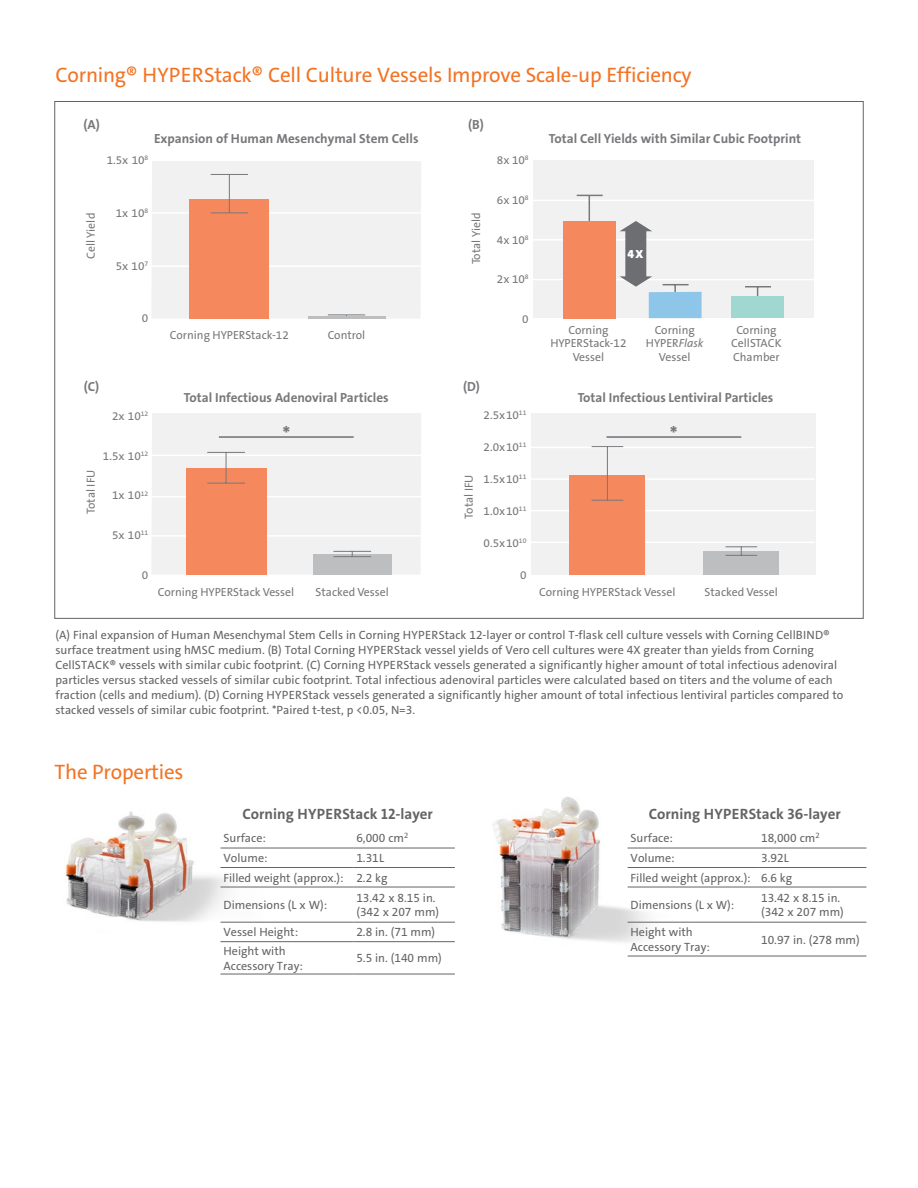
<style>
.page{position:relative;width:918px;height:1188px;background:#fff}
.page>*{position:absolute;margin:0;border:0;box-sizing:border-box;transform-origin:0 0}
.t1{font:21px "The Sans";letter-spacing:-.01em;color:#f37324}
.t2{font:700 20.55px "Corning Sans";color:#77787b}
.t3{font:700 15px "The Sans";color:#636466}
.t4{font:700 13.2px "Corning Sans";color:#77787b}
.t5{font:12px/15px "The Sans";color:#636466}
.t6{font:11.7px/13.2px "Corning Sans";color:#77787b;text-align:center}
.t7{font:900 11.7px "The Sans C4 s";color:#fff}
.s1{font-style:italic}
</style>
<div class="page">
<div style="left:152px;top:161px;width:269px;height:158px;background:#f1f1f2"></div>
<div style="left:190px;top:199px;width:79px;height:119px;background:#f5885d"></div>
<hr style="left:308px;top:316px;width:78px;height:2px;background:#bcbec0">
<div style="left:534px;top:161px;width:280px;height:157px;background:#f1f1f2"></div>
<hr style="left:533px;top:200px;width:284px;height:1px;background:#fff">
<hr style="left:533px;top:239px;width:284px;height:2px;background:#fff">
<hr style="left:533px;top:279px;width:284px;height:1px;background:#fff">
<hr style="left:211px;top:174px;width:37px;height:1px;background:#77787b">
<hr style="left:211px;top:213px;width:37px;height:1px;background:#77787b">
<hr style="left:229px;top:175px;width:1px;height:38px;background:#77787b">
<hr style="left:589px;top:195px;width:1px;height:40px;background:#77787b">
<svg style="left:577px;top:195px;width:26px;height:1px"></svg>
<div style="left:563px;top:221px;width:53px;height:97px;background:#f5885d"></div>
<svg style="left:663px;top:284px;width:26px;height:8px"></svg>
<div style="left:649px;top:292px;width:53px;height:26px;background:#8dc6e8"></div>
<svg style="left:745px;top:286px;width:26px;height:11px"></svg>
<div style="left:731px;top:297px;width:53px;height:21px;background:#a0d8d1"></div>
<div style="left:531px;top:413px;width:284px;height:162px;background:#f1f1f2"></div>
<hr style="left:527px;top:447px;width:288px;height:1px;background:#fff">
<hr style="left:527px;top:478px;width:288px;height:2px;background:#fff">
<hr style="left:527px;top:510px;width:288px;height:1px;background:#fff">
<hr style="left:527px;top:542px;width:288px;height:1px;background:#fff">
<div style="left:570px;top:475px;width:75px;height:100px;background:#f5885d"></div>
<hr style="left:592px;top:446px;width:31px;height:1px;background:#77787b">
<hr style="left:607px;top:447px;width:1px;height:53px;background:#77787b">
<hr style="left:592px;top:500px;width:31px;height:1px;background:#77787b">
<div style="left:704px;top:551px;width:75px;height:24px;background:#bcbec0"></div>
<hr style="left:726px;top:546px;width:31px;height:1px;background:#77787b">
<hr style="left:726px;top:555px;width:31px;height:1px;background:#77787b">
<svg style="left:620px;top:221px;width:32px;height:66px"></svg>
<div style="left:152px;top:413px;width:269px;height:162px;background:#f1f1f2"></div>
<hr style="left:149px;top:455px;width:275px;height:1px;background:#fff">
<hr style="left:149px;top:496px;width:275px;height:1px;background:#fff">
<hr style="left:149px;top:535px;width:275px;height:2px;background:#fff">
<div style="left:186px;top:468px;width:80px;height:107px;background:#f5885d"></div>
<div style="left:313px;top:554px;width:79px;height:20px;background:#bcbec0"></div>
<hr style="left:333px;top:551px;width:38px;height:1px;background:#77787b">
<hr style="left:333px;top:556px;width:38px;height:1px;background:#77787b">
<hr style="left:207px;top:452px;width:38px;height:1px;background:#77787b">
<hr style="left:207px;top:483px;width:38px;height:1px;background:#77787b">
<hr style="left:226px;top:453px;width:1px;height:30px;background:#77787b">
<hr style="left:219px;top:436px;width:135px;height:2px;background:#6d6e71">
<hr style="left:607px;top:436px;width:134px;height:2px;background:#6d6e71">
<img style="left:65px;top:811px;width:198px;height:112px">
<img style="left:493px;top:797px;width:191px;height:146px">
<hr style="left:221px;top:867px;width:132px;height:1px;background:#636466">
<hr style="left:353px;top:867px;width:102px;height:1px;background:#636466">
<hr style="left:221px;top:922px;width:132px;height:1px;background:#636466">
<hr style="left:353px;top:922px;width:102px;height:1px;background:#636466">
<hr style="left:221px;top:941px;width:132px;height:1px;background:#636466">
<hr style="left:353px;top:941px;width:102px;height:1px;background:#636466">
<hr style="left:221px;top:974px;width:132px;height:1px;background:#636466">
<hr style="left:353px;top:974px;width:102px;height:1px;background:#636466">
<hr style="left:221px;top:848px;width:132px;height:1px;background:#636466">
<hr style="left:353px;top:848px;width:102px;height:1px;background:#636466">
<hr style="left:221px;top:887px;width:132px;height:1px;background:#636466">
<hr style="left:353px;top:887px;width:102px;height:1px;background:#636466">
<hr style="left:628px;top:867px;width:130px;height:1px;background:#636466">
<hr style="left:758px;top:867px;width:108px;height:1px;background:#636466">
<hr style="left:628px;top:922px;width:130px;height:1px;background:#636466">
<hr style="left:758px;top:922px;width:108px;height:1px;background:#636466">
<hr style="left:628px;top:956px;width:130px;height:1px;background:#636466">
<hr style="left:758px;top:956px;width:108px;height:1px;background:#636466">
<hr style="left:628px;top:848px;width:130px;height:1px;background:#636466">
<hr style="left:758px;top:848px;width:108px;height:1px;background:#636466">
<hr style="left:628px;top:887px;width:130px;height:1px;background:#636466">
<hr style="left:758px;top:887px;width:108px;height:1px;background:#636466">
<h1 class="t1" style="left:56px;top:61px;width:638px">Corning® HYPERStack® Cell Culture Vessels Improve Scale-up Efficiency</h1>
<p class="t4" style="left:83px;top:117px;width:18px">(A)</p>
<p class="t4" style="left:468px;top:117px;width:17px">(B)</p>
<p class="t4" style="left:154px;top:131px;width:266px">Expansion of Human Mesenchymal Stem Cells</p>
<p class="t6" style="left:107px;top:153px;width:43px">1.5x 10<sup>8</sup></p>
<p class="t6" style="left:84px;top:259px;width:47px;rotate:-90deg">Cell Yield</p>
<p class="t6" style="left:116px;top:206px;width:34px">1x 10<sup>8</sup></p>
<p class="t6" style="left:116px;top:259px;width:34px">5x 10<sup>7</sup></p>
<p class="t6" style="left:142px;top:312px;width:8px">0</p>
<p class="t6" style="left:470px;top:264px;width:53px;rotate:-90deg">Total Yield</p>
<p class="t6" style="left:497px;top:154px;width:33px">8x 10<sup>8</sup></p>
<p class="t6" style="left:497px;top:193px;width:33px">6x 10<sup>8</sup></p>
<p class="t6" style="left:497px;top:233px;width:33px">4x 10<sup>8</sup></p>
<p class="t6" style="left:497px;top:273px;width:33px">2x 10<sup>8</sup></p>
<p class="t6" style="left:522px;top:312px;width:8px">0</p>
<p class="t4" style="left:549px;top:131px;width:254px">Total Cell Yields with Similar Cubic Footprint</p>
<p class="t7" style="left:628px;top:247px;width:17px">4X</p>
<p class="t6" style="left:170px;top:328px;width:120px">Corning HYPERStack-12</p>
<p class="t6" style="left:328px;top:328px;width:39px">Control</p>
<p class="t6" style="left:550px;top:324px;width:78px">Corning<br>HYPERStack-12<br>Vessel</p>
<p class="t6" style="left:646px;top:324px;width:59px">Corning<br>HYPER<span class="s1">Flask<br></span>Vessel</p>
<p class="t6" style="left:731px;top:324px;width:52px">Corning<br>CellSTACK<br>Chamber</p>
<p class="t4" style="left:84px;top:379px;width:17px">(C)</p>
<p class="t4" style="left:463px;top:379px;width:18px">(D)</p>
<p class="t4" style="left:184px;top:390px;width:206px">Total Infectious Adenoviral Particles</p>
<h2 class="t2" style="left:282px;top:422px;width:9px">*</h2>
<p class="t6" style="left:484px;top:408px;width:44px">2.5x10<sup>11</sup></p>
<p class="t6" style="left:484px;top:440px;width:44px">2.0x10<sup>11</sup></p>
<p class="t6" style="left:484px;top:472px;width:44px">1.5x10<sup>11</sup></p>
<p class="t6" style="left:484px;top:504px;width:44px">1.0x10<sup>11</sup></p>
<p class="t6" style="left:484px;top:537px;width:44px">0.5x10<sup>10</sup></p>
<p class="t6" style="left:520px;top:569px;width:8px">0</p>
<p class="t6" style="left:112px;top:409px;width:38px">2x 10<sup>12</sup></p>
<p class="t6" style="left:103px;top:449px;width:47px">1.5x 10<sup>12</sup></p>
<p class="t6" style="left:112px;top:489px;width:38px">1x 10<sup>12</sup></p>
<p class="t6" style="left:112px;top:529px;width:38px">5x 10<sup>11</sup></p>
<p class="t6" style="left:142px;top:569px;width:8px">0</p>
<p class="t6" style="left:84px;top:514px;width:46px;rotate:-90deg">Total IFU</p>
<p class="t6" style="left:462px;top:519px;width:46px;rotate:-90deg">Total IFU</p>
<p class="t6" style="left:158px;top:585px;width:138px">Corning HYPERStack Vessel</p>
<p class="t6" style="left:316px;top:585px;width:75px">Stacked Vessel</p>
<p class="t4" style="left:578px;top:390px;width:197px">Total Infectious Lentiviral Particles</p>
<h2 class="t2" style="left:670px;top:422px;width:9px">*</h2>
<p class="t6" style="left:539px;top:585px;width:138px">Corning HYPERStack Vessel</p>
<p class="t6" style="left:705px;top:585px;width:75px">Stacked Vessel</p>
<p class="t5" style="left:56px;top:628px;width:789px">(A) Final expansion of Human Mesenchymal Stem Cells in Corning HYPERStack 12-layer or control T-flask cell culture vessels with Corning CellBIND® surface treatment using hMSC medium. (B) Total Corning HYPERStack vessel yields of Vero cell cultures were 4X greater than yields from Corning CellSTACK® vessels with similar cubic footprint. (C) Corning HYPERStack vessels generated a significantly higher amount of total infectious adenoviral particles versus stacked vessels of similar cubic footprint. Total infectious adenoviral particles were calculated based on titers and the volume of each fraction (cells and medium). (D) Corning HYPERStack vessels generated a significantly higher amount of total infectious lentiviral particles compared to stacked vessels of similar cubic footprint. *Paired t-test, p &lt;0.05, N=3.</p>
<h1 class="t1" style="left:55px;top:758px;width:131px">The Properties</h1>
<p class="t3" style="left:242px;top:804px;width:192px">Corning HYPERStack 12-layer</p>
<p class="t5" style="left:224px;top:831px;width:44px">Surface:</p>
<p class="t5" style="left:356px;top:831px;width:54px">6,000 cm<sup>2</sup></p>
<p class="t5" style="left:224px;top:851px;width:46px">Volume:</p>
<p class="t5" style="left:224px;top:849px;width:165px;line-height:19.5px;text-align:right">1.31L<br>Filled weight (approx.): 2.2 kg</p>
<p class="t5" style="left:224px;top:898px;width:105px">Dimensions (L x W):</p>
<p class="t5" style="left:356px;top:891px;width:84px;line-height:14.4px">13.42 x 8.15 in. (342 x 207 mm)</p>
<p class="t5" style="left:224px;top:925px;width:76px">Vessel Height:</p>
<p class="t5" style="left:356px;top:925px;width:80px">2.8 in. (71 mm)</p>
<p class="t5" style="left:224px;top:944px;width:81px;line-height:14.4px">Height with<br>Accessory Tray:</p>
<p class="t5" style="left:356px;top:951px;width:87px">5.5 in. (140 mm)</p>
<p class="t3" style="left:649px;top:804px;width:194px">Corning HYPERStack 36-layer</p>
<p class="t5" style="left:631px;top:831px;width:44px">Surface:</p>
<p class="t5" style="left:761px;top:831px;width:60px">18,000 cm<sup>2</sup></p>
<p class="t5" style="left:631px;top:851px;width:46px">Volume:</p>
<p class="t5" style="left:631px;top:849px;width:163px;line-height:19.5px;text-align:right">3.92L<br>Filled weight (approx.): 6.6 kg</p>
<p class="t5" style="left:631px;top:898px;width:105px">Dimensions (L x W):</p>
<p class="t5" style="left:761px;top:891px;width:84px;line-height:14.4px">13.42 x 8.15 in. (342 x 207 mm)</p>
<p class="t5" style="left:631px;top:925px;width:81px;line-height:14.4px">Height with<br>Accessory Tray:</p>
<p class="t5" style="left:761px;top:932px;width:100px">10.97 in. (278 mm)</p>
</div>
